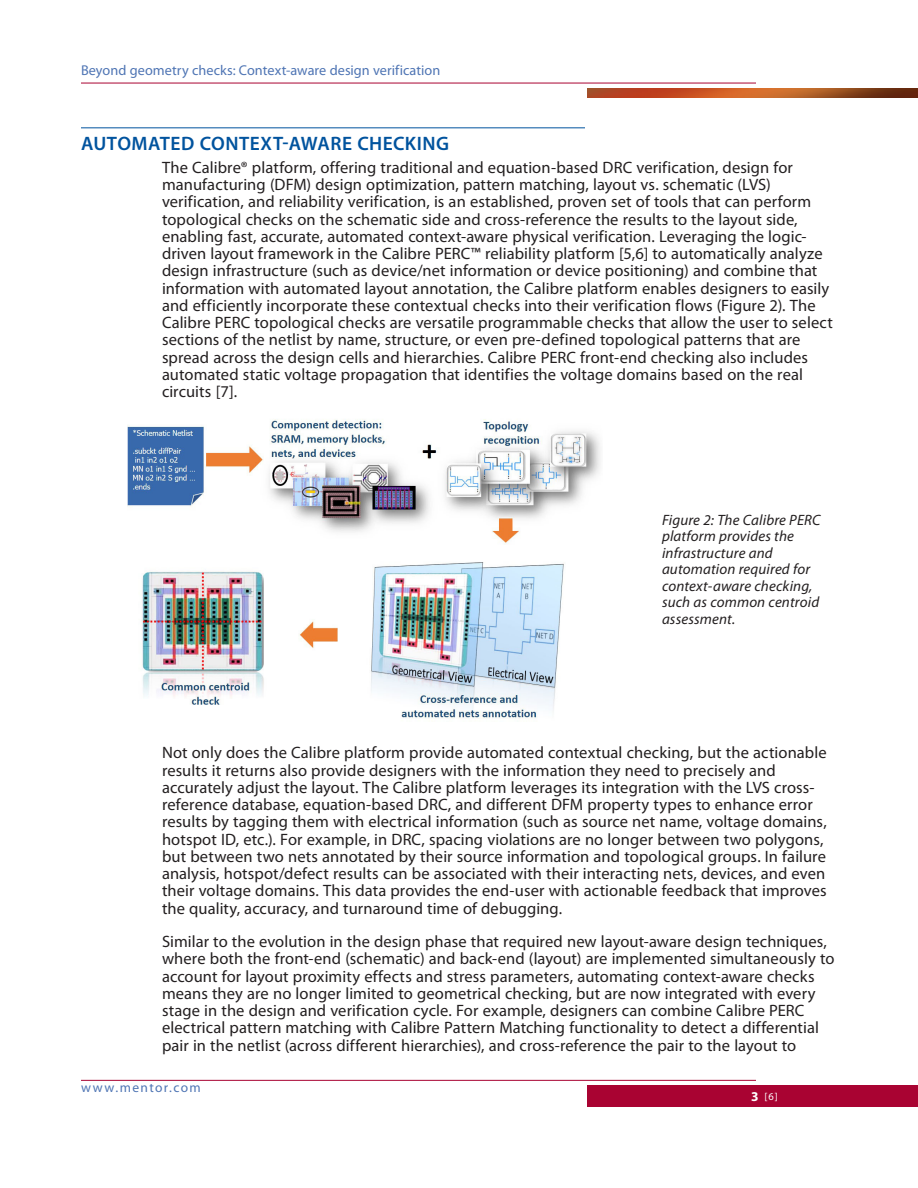
<style>
.page{position:relative;width:918px;height:1188px;background:#fff}
.page>*{position:absolute;margin:0;border:0;box-sizing:border-box;transform-origin:0 0}
.HED_01_w_rule{font:600 19.5px "Myriad Pro";letter-spacing:.025em;color:#01539e}
.BODY-01{font:16.5px/17.2px "Myriad Pro";letter-spacing:.005em;color:#231f20}
.CAPTION-01{font:italic 15px/16.5px "Myriad Pro";letter-spacing:.01em;color:#231f20}
.t1{font:14.25px "Myriad Pro";letter-spacing:.005em;color:#4f75b4}
.t2{font:13.5px "Myriad Pro";letter-spacing:.105em;color:#4f75b4}
.t3{font:10.5px "Myriad Pro";color:#fff}
.s1{font-weight:700;font-size:13.5px}
</style>
<div class="page">
<div style="left:588px;top:1085px;width:330px;height:22px;background:#a90332"></div>
<hr style="left:81px;top:1080px;width:675px;height:1px;background:#a90332">
<hr style="left:81px;top:83px;width:675px;height:1px;background:#a90332">
<img style="left:587px;top:88px;width:331px;height:10px">
<hr style="left:81px;top:128px;width:504px;height:1px;background:#01539e">
<img style="left:127px;top:419px;width:473px;height:300px">
<p class="t1" style="left:81px;top:61px;width:361px">Beyond geometry checks: Context-aware design verification</p>
<p class="HED_01_w_rule" style="left:81px;top:131px;width:370px">AUTOMATED CONTEXT-AWARE CHECKING</p>
<p class="BODY-01" style="left:162px;top:158px;width:672px">The Calibre® platform, offering traditional and equation-based DRC verification, design for manufacturing (DFM) design optimization, pattern matching, layout vs. schematic (LVS) verification, and reliability verification, is an established, proven set of tools that can perform topological checks on the schematic side and cross-reference the results to the layout side, enabling fast, accurate, automated context-aware physical verification. Leveraging the logic&shy;driven layout framework in the Calibre PERC™ reliability platform [5,6] to automatically analyze design infrastructure (such as device/net information or device positioning) and combine that information with automated layout annotation, the Calibre platform enables designers to easily and efficiently incorporate these contextual checks into their verification flows (Figure 2). The Calibre PERC topological checks are versatile programmable checks that allow the user to select sections of the netlist by name, structure, or even pre-defined topological patterns that are spread across the design cells and hierarchies. Calibre PERC front-end checking also includes automated static voltage propagation that identifies the voltage domains based on the real circuits [7].</p>
<p class="CAPTION-01" style="left:662px;top:511px;width:160px">Figure 2: The Calibre PERC platform provides the infrastructure and automation required for context-aware checking, such as common centroid assessment.</p>
<p class="BODY-01" style="left:162px;top:744px;width:666px">Not only does the Calibre platform provide automated contextual checking, but the actionable results it returns also provide designers with the information they need to precisely and accurately adjust the layout. The Calibre platform leverages its integration with the LVS cross&shy;reference database, equation-based DRC, and different DFM property types to enhance error results by tagging them with electrical information (such as source net name, voltage domains, hotspot ID, etc.). For example, in DRC, spacing violations are no longer between two polygons, but between two nets annotated by their source information and topological groups. In failure analysis, hotspot/defect results can be associated with their interacting nets, devices, and even their voltage domains. This data provides the end-user with actionable feedback that improves the quality, accuracy, and turnaround time of debugging.</p>
<p class="BODY-01" style="left:162px;top:933px;width:674px">Similar to the evolution in the design phase that required new layout-aware design techniques, where both the front-end (schematic) and back-end (layout) are implemented simultaneously to account for layout proximity effects and stress parameters, automating context-aware checks means they are no longer limited to geometrical checking, but are now integrated with every stage in the design and verification cycle. For example, designers can combine Calibre PERC electrical pattern matching with Calibre Pattern Matching functionality to detect a differential pair in the netlist (across different hierarchies), and cross-reference the pair to the layout to</p>
<p class="t2" style="left:81px;top:1079px;width:121px">www.mentor.com</p>
<p class="t3" style="left:751px;top:1090px;width:28px"><span class="s1">3</span> [6]</p>
</div>
